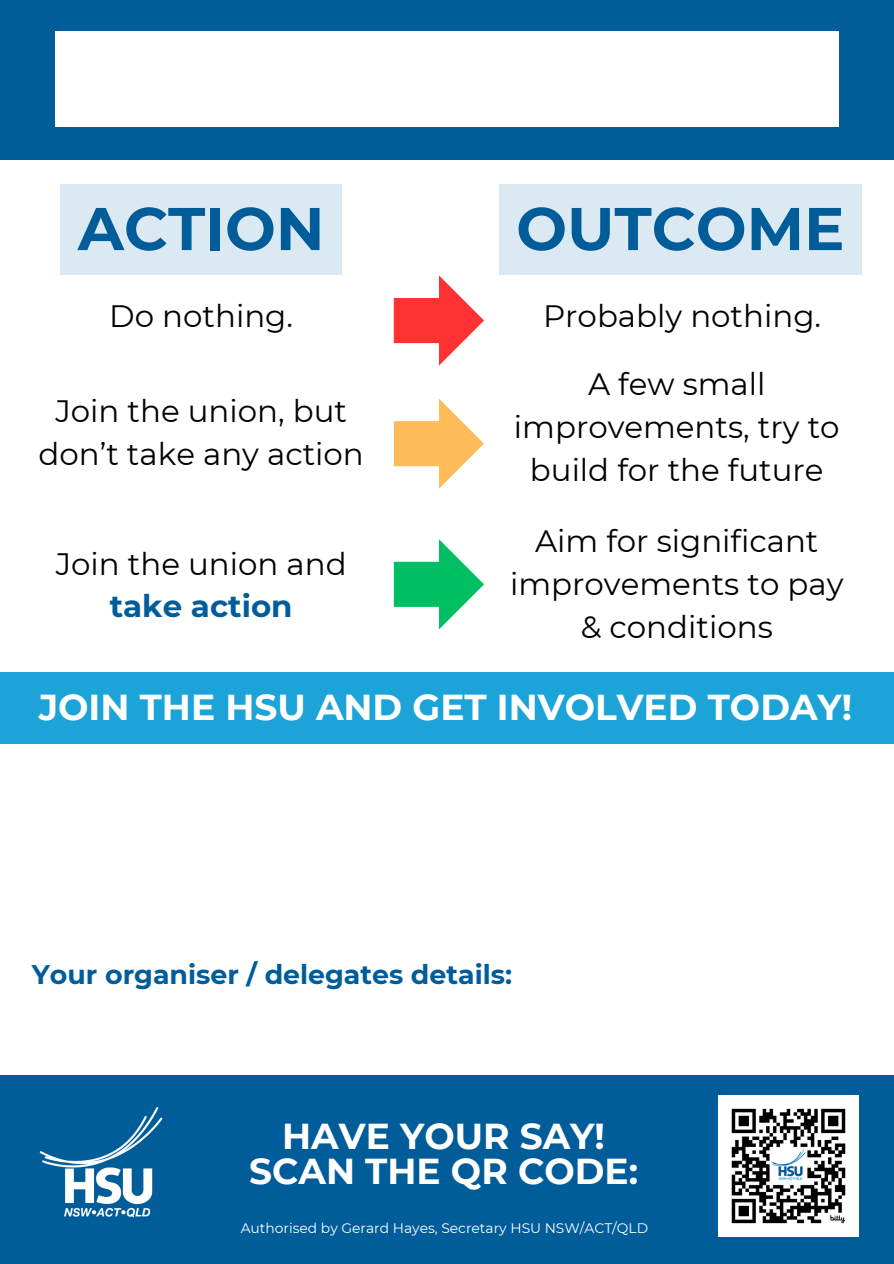
<style>
.page{position:relative;width:894px;height:1264px;background:#fff}
.page>*{position:absolute;margin:0;border:0;box-sizing:border-box;transform-origin:0 0}
.t1{font:700 60.15px "Montserrat";color:#005d9a}
.t2{font:700 36px/34.8px "Montserrat";color:#fff;text-align:center}
.t3{font:30.9px/43px "Montserrat";color:#000;text-align:center}
.t4{font:700 26.85px "Montserrat";color:#005d9a}
.t5{font:13.8px "Montserrat";color:#fff}
.s1{font-weight:700;color:#005d9a}
</style>
<div class="page">
<div style="left:0;top:0;width:893px;height:159px;background:#005d9a"></div>
<div style="left:0;top:1075px;width:893px;height:188px;background:#005d9a"></div>
<div style="left:55px;top:31px;width:783px;height:96px;background:#fff"></div>
<img style="left:718px;top:1095px;width:140px;height:141px">
<img style="left:39px;top:1107px;width:124px;height:111px">
<div style="left:0;top:672px;width:893px;height:71px;background:#1ca3d8"></div>
<svg style="left:394px;top:275px;width:90px;height:90px"></svg>
<div style="left:60px;top:184px;width:282px;height:90px;background:#dae9f2"></div>
<div style="left:498px;top:184px;width:363px;height:90px;background:#dae9f2"></div>
<svg style="left:394px;top:398px;width:90px;height:91px"></svg>
<svg style="left:394px;top:539px;width:90px;height:90px"></svg>
<h3 class="t1" style="left:78px;top:192px;width:248px">ACTION</h3>
<h3 class="t1" style="left:516px;top:192px;width:330px">OUTCOME</h3>
<h3 class="t3" style="left:109px;top:294px;width:185px">Do nothing.</h3>
<h3 class="t3" style="left:543px;top:294px;width:279px">Probably nothing.</h3>
<h2 class="t3" style="left:39px;top:389px;width:327px">Join the union, but don’t take any action</h2>
<p class="t3" style="left:56px;top:542px;width:292px">Join the union and <span class="s1">take action</span></p>
<h4 class="t3" style="left:514px;top:362px;width:327px">A few small improvements, try to build for the future</h4>
<h2 class="t3" style="left:510px;top:519px;width:335px">Aim for significant improvements to pay &amp; conditions</h2>
<p class="t2" style="left:39px;top:689px;width:814px">JOIN THE HSU AND GET INVOLVED TODAY!</p>
<p class="t4" style="left:32px;top:958px;width:481px">Your organiser / delegates details:</p>
<h3 class="t2" style="left:249px;top:1119px;width:390px">HAVE YOUR SAY!<br>SCAN THE QR CODE:</h3>
<h1 class="t5" style="left:240px;top:1219px;width:409px">Authorised by Gerard Hayes, Secretary HSU NSW/ACT/QLD</h1>
</div>
